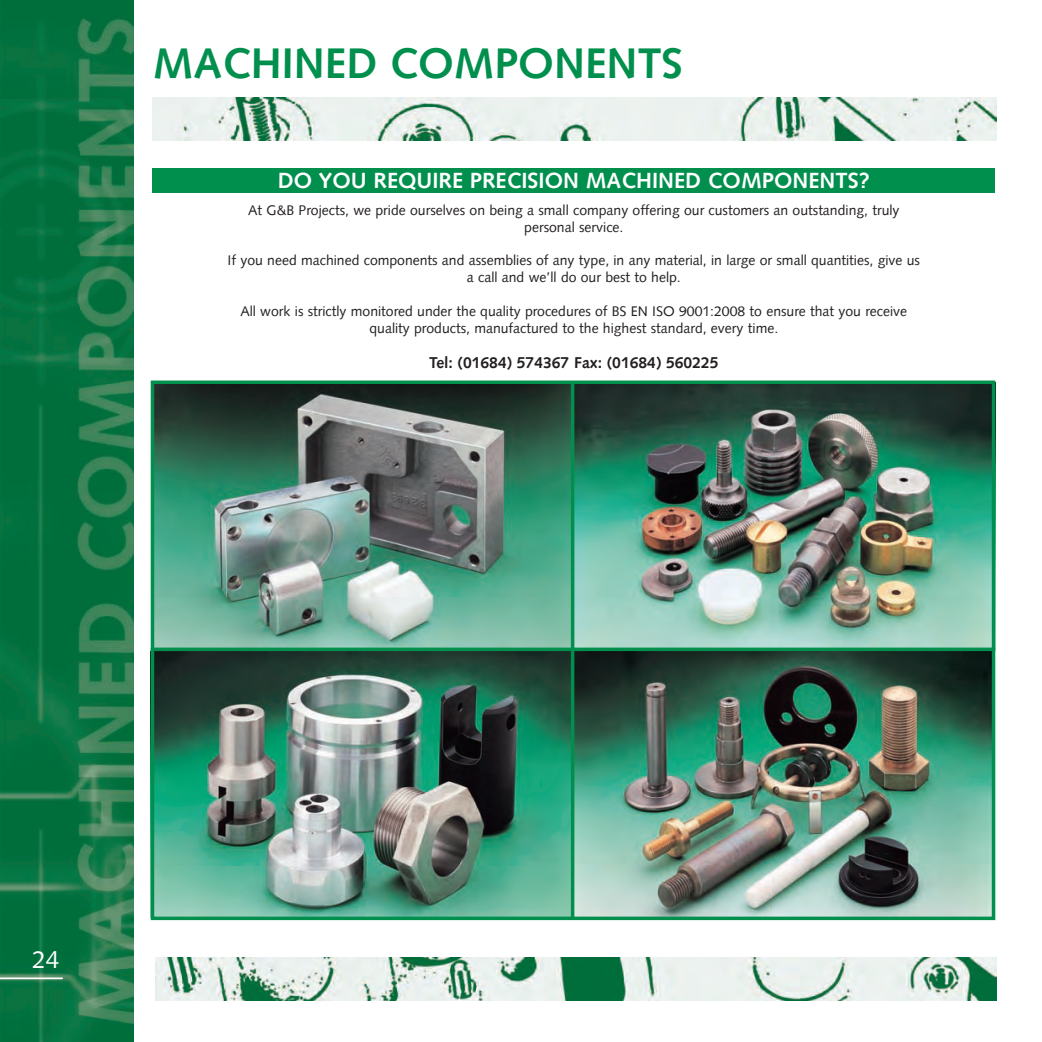
<style>
.page{position:relative;width:1042px;height:1042px;background:#fff}
.page>*{position:absolute;margin:0;border:0;box-sizing:border-box;transform-origin:0 0}
.t1{font:700 43.05px "Syntax";color:#008f4d}
.t2{font:24.5px "Syntax";color:#fff}
.t3{font:700 22.05px "Syntax";color:#fff}
.t4{font:700 15.75px "Syntax";color:#231f20}
.t5{font:14px/16.8px "Syntax";color:#231f20;text-align:center}
</style>
<div class="page">
<img style="left:152px;top:97px;width:844px;height:43px">
<img style="left:155px;top:958px;width:841px;height:42px">
<img style="left:0;top:0;width:133px;height:1042px">
<hr style="left:0;top:977px;width:63px;height:2px;background:#fff">
<div style="left:152px;top:168px;width:843px;height:25px;background:#008f4d"></div>
<img style="left:156px;top:385px;width:415px;height:262px">
<img style="left:574px;top:385px;width:416px;height:262px">
<img style="left:156px;top:651px;width:415px;height:264px">
<img style="left:574px;top:651px;width:416px;height:264px">
<div style="left:151px;top:380px;width:844px;height:540px;border:4px solid #008f4d"></div>
<hr style="left:571px;top:381px;width:3px;height:538px;background:#008f4d">
<svg style="left:151px;top:647px;width:844px;height:4px;fill:#008f4d"></svg>
<h1 class="t1" style="left:153px;top:43px;width:532px">MACHINED COMPONENTS</h1>
<h3 class="t3" style="left:278px;top:171px;width:593px">DO YOU REQUIRE PRECISION MACHINED COMPONENTS?</h3>
<p class="t5" style="left:248px;top:202px;width:653px">At G&amp;B Projects, we pride ourselves on being a small company offering our customers an outstanding, truly personal service.</p>
<p class="t5" style="left:228px;top:253px;width:694px">If you need machined components and assemblies of any type, in any material, in large or small quantities, give us a call and we’ll do our best to help.</p>
<p class="t5" style="left:240px;top:303px;width:668px">All work is strictly monitored under the quality procedures of BS EN ISO 9001:2008 to ensure that you receive quality products, manufactured to the highest standard, every time.</p>
<p class="t4" style="left:429px;top:355px;width:291px">Tel: (01684) 574367 Fax: (01684) 560225</p>
<h2 class="t2" style="left:32px;top:948px;width:29px">24</h2>
</div>
